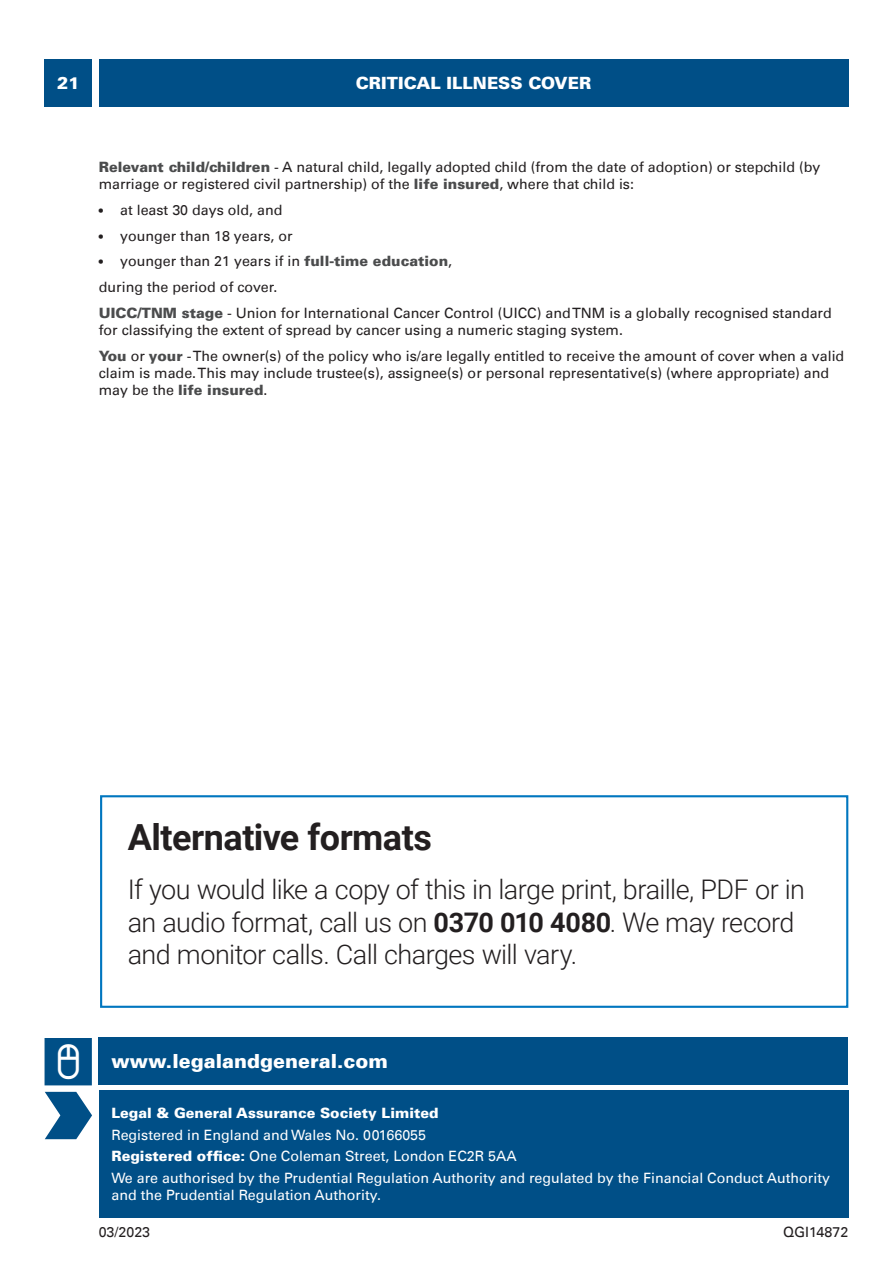
<style>
.page{position:relative;width:893px;height:1263px;background:#fff}
.page>*{position:absolute;margin:0;border:0;box-sizing:border-box;transform-origin:0 0}
.t1{font:700 36px "Roboto";letter-spacing:-.015em;color:#231f20}
.t2{font:300 27px/32.4px "Roboto";letter-spacing:-.02em;color:#231f20}
.Body_text{font:900 19.5px "Univers LT";color:#fff}
.t3{font:900 16.95px "Univers LT";color:#fff}
.Body_text-2{font:14.25px/17.2px "Univers LT";color:#231f20}
.Body_text-3{font:14.25px/17.2px "Univers LT";color:#fff}
.Body_text-4{font:900 14.25px "Univers LT";color:#fff}
.s1{font-weight:900;color:#4b4c4d}
.s2{font-size:12px}
.s3{font-weight:700}
.s4{font-weight:900}
</style>
<div class="page">
<div style="left:99px;top:60px;width:749px;height:47px;background:#004f87"></div>
<div style="left:45px;top:60px;width:47px;height:47px;background:#004f87"></div>
<div style="left:99px;top:1090px;width:749px;height:128px;background:#004f87"></div>
<svg style="left:45px;top:1092px;width:47px;height:47px"></svg>
<div style="left:99px;top:1037px;width:749px;height:48px;background:#004f87"></div>
<div style="left:100px;top:795px;width:748px;height:213px;border:2px solid #0076bf"></div>
<p class="t3" style="left:57px;top:73px;width:24px">21</p>
<p class="t3" style="left:356px;top:73px;width:237px">CRITICAL ILLNESS COVER</p>
<p class="Body_text-2" style="left:99px;top:158px;width:723px"><span class="s1">Relevant child/children</span> - A natural child, legally adopted child (from the date of adoption) or stepchild (by marriage or registered civil partnership) of the <span class="s1">life insured</span>, where that child is:</p>
<p class="Body_text-2" style="left:99px;top:201px;width:185px"><span class="s2">•</span> at least 30 days old, and</p>
<p class="Body_text-2" style="left:99px;top:227px;width:195px"><span class="s2">•</span> younger than 18 years, or</p>
<p class="Body_text-2" style="left:99px;top:253px;width:355px"><span class="s2">•</span> younger than 21 years if in <span class="s1">full-time education</span>,</p>
<p class="Body_text-2" style="left:99px;top:279px;width:180px">during the period of cover.</p>
<p class="Body_text-2" style="left:99px;top:304px;width:735px"><span class="s1">UICC/TNM stage</span> - Union for International Cancer Control (UICC) and TNM is a globally recognised standard for classifying the extent of spread by cancer using a numeric staging system.</p>
<p class="Body_text-2" style="left:99px;top:347px;width:747px"><span class="s1">You</span> or <span class="s1">your</span> - The owner(s) of the policy who is/are legally entitled to receive the amount of cover when a valid claim is made. This may include trustee(s), assignee(s) or personal representative(s) (where appropriate) and may be the <span class="s1">life insured</span>.</p>
<p class="t1" style="left:128px;top:812px;width:306px">Alternative formats</p>
<p class="t2" style="left:128px;top:872px;width:679px">If you would like a copy of this in large print, braille, PDF or in an audio format, call us on <span class="s3">0370 010 4080</span>. We may record and monitor calls. Call charges will vary.</p>
<p class="Body_text" style="left:112px;top:1049px;width:278px">www.legalandgeneral.com</p>
<p class="Body_text-4" style="left:111px;top:1104px;width:329px">Legal &amp; General Assurance Society Limited</p>
<p class="Body_text-3" style="left:111px;top:1126px;width:316px">Registered in England and Wales No. 00166055</p>
<p class="Body_text-3" style="left:111px;top:1148px;width:407px"><span class="s4">Registered office:</span> One Coleman Street, London EC2R 5AA</p>
<p class="Body_text-3" style="left:111px;top:1169px;width:720px">We are authorised by the Prudential Regulation Authority and regulated by the Financial Conduct Authority and the Prudential Regulation Authority.</p>
<p class="Body_text-2" style="left:99px;top:1223px;width:53px">03/2023</p>
<p class="Body_text-2" style="left:783px;top:1223px;width:67px">QGI14872</p>
</div>
